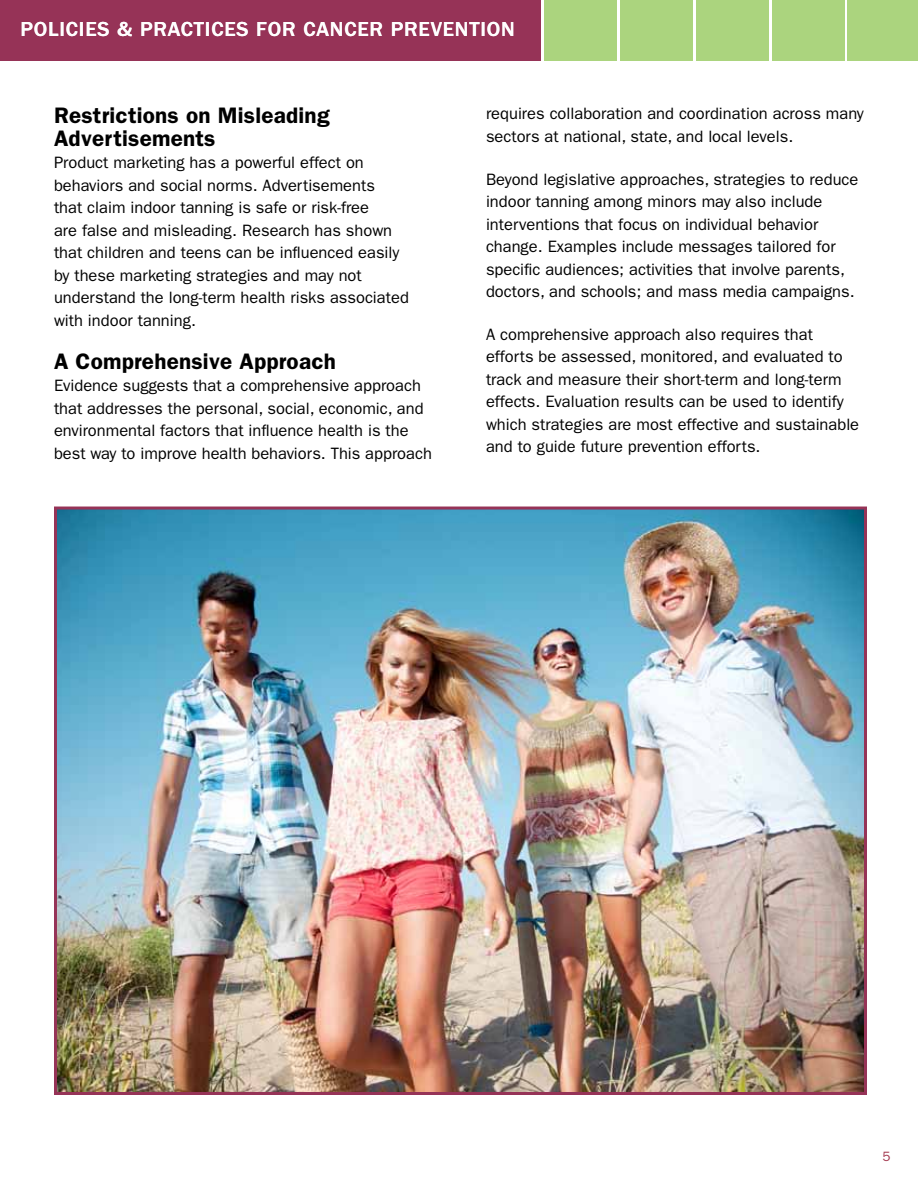
<style>
.page{position:relative;width:918px;height:1188px;background:#fff}
.page>*{position:absolute;margin:0;border:0;box-sizing:border-box;transform-origin:0 0}
.t1{font:600 22.5px/22.5px "ITC Franklin Gothic Std";letter-spacing:.01em;color:#000}
.t2{font:500 21px "ITC Franklin Gothic Std";letter-spacing:.04em;color:#fff}
.t3{font:16.5px/22.5px "ITC Franklin Gothic Std";color:#000}
.t4{font:13.5px "ITC Franklin Gothic Std";color:#a3374e}
</style>
<div class="page">
<img style="left:58px;top:511px;width:805px;height:580px">
<div style="left:54px;top:507px;width:813px;height:588px;border:3px solid #963357"></div>
<div style="left:544px;top:0;width:73px;height:61px;background:#abd47e"></div>
<div style="left:620px;top:0;width:73px;height:61px;background:#abd47e"></div>
<div style="left:696px;top:0;width:73px;height:61px;background:#abd47e"></div>
<div style="left:772px;top:0;width:73px;height:61px;background:#abd47e"></div>
<div style="left:848px;top:0;width:70px;height:61px;background:#abd47e"></div>
<div style="left:0;top:0;width:540px;height:61px;background:#963357"></div>
<p class="t2" style="left:20px;top:17px;width:496px">POLICIES &amp; PRACTICES FOR CANCER PREVENTION</p>
<h3 class="t1" style="left:54px;top:104px;width:277px">Restrictions on Misleading<br>Advertisements</h3>
<p class="t3" style="left:54px;top:152px;width:356px">Product marketing has a powerful effect on behaviors and social norms. Advertisements<br>that claim indoor tanning is safe or risk-free<br>are false and misleading. Research has shown that children and teens can be influenced easily by these marketing strategies and may not understand the long-term health risks associated with indoor tanning.</p>
<h3 class="t1" style="left:54px;top:350px;width:283px">A Comprehensive Approach</h3>
<p class="t3" style="left:54px;top:374px;width:379px">Evidence suggests that a comprehensive approach that addresses the personal, social, economic, and environmental factors that influence health is the best way to improve health behaviors. This approach</p>
<p class="t3" style="left:486px;top:103px;width:379px">requires collaboration and coordination across many sectors at national, state, and local levels.</p>
<p class="t3" style="left:486px;top:168px;width:374px">Beyond legislative approaches, strategies to reduce indoor tanning among minors may also include interventions that focus on individual behavior change. Examples include messages tailored for specific audiences; activities that involve parents, doctors, and schools; and mass media campaigns.</p>
<p class="t3" style="left:486px;top:323px;width:375px">A comprehensive approach also requires that efforts be assessed, monitored, and evaluated to track and measure their short-term and long-term effects. Evaluation results can be used to identify which strategies are most effective and sustainable and to guide future prevention efforts.</p>
<p class="t4" style="left:883px;top:1148px;width:10px">5</p>
</div>
